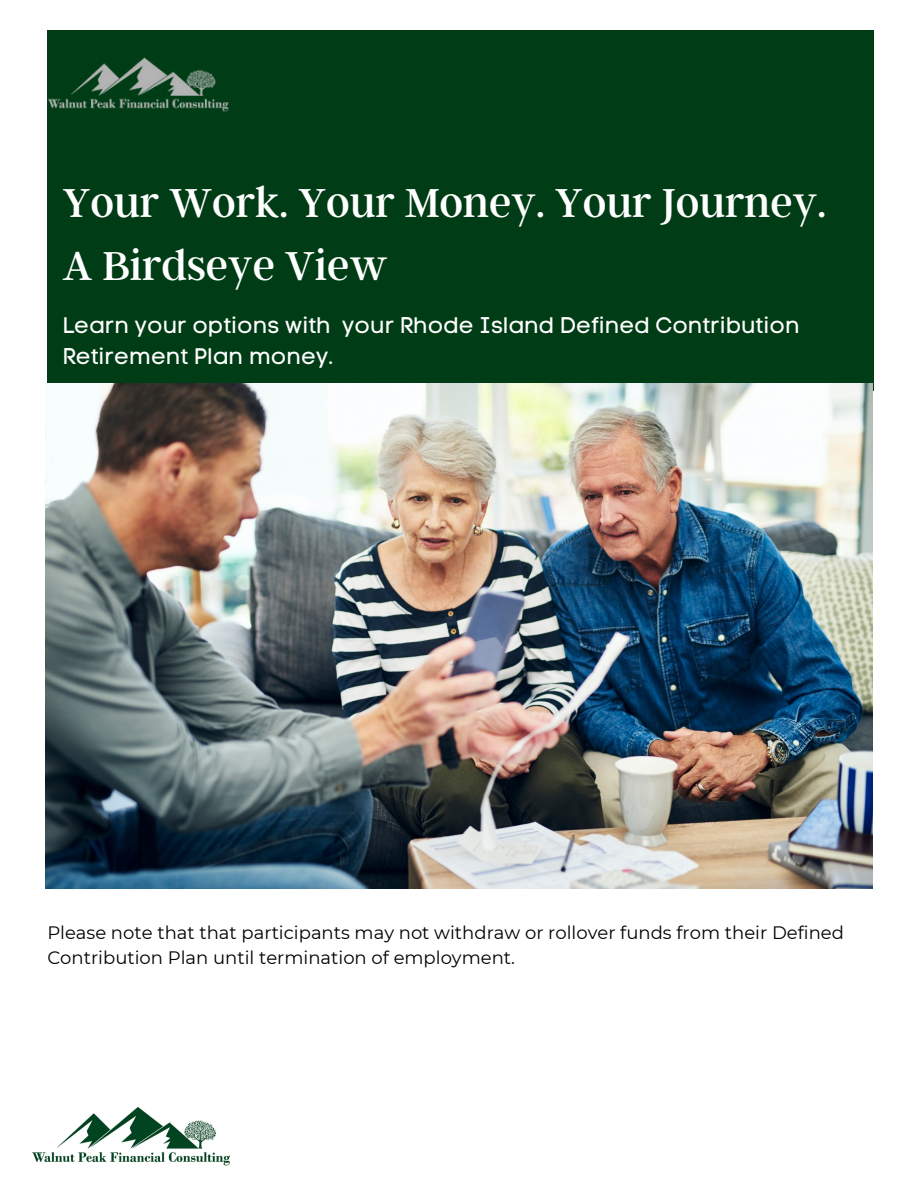
<style>
.page{position:relative;width:918px;height:1188px;background:#fff}
.page>*{position:absolute;margin:0;border:0;box-sizing:border-box;transform-origin:0 0}
.t1{font:45px "Argent CF";color:#fff}
.t2{font:22.5px/31.5px "Code Pro Normal LC";color:#fff}
.t3{font:18px/24.8px "Montserrat";color:#000}
</style>
<div class="page">
<div style="left:47px;top:30px;width:826px;height:360px;background:#003c15"></div>
<img style="left:48px;top:57px;width:181px;height:55px">
<img style="left:46px;top:383px;width:827px;height:505px">
<img style="left:32px;top:1107px;width:199px;height:59px">
<p class="t1" style="left:63px;top:173px;width:765px">Your Work. Your Money. Your Journey.</p>
<p class="t1" style="left:63px;top:236px;width:327px">A Birdseye View</p>
<p class="t2" style="left:63px;top:309px;width:739px">Learn your options with your Rhode Island Defined Contribution<br>Retirement Plan money.</p>
<p class="t3" style="left:47px;top:920px;width:798px">Please note that that participants may not withdraw or rollover funds from their Defined<br>Contribution Plan until termination of employment.</p>
</div>
